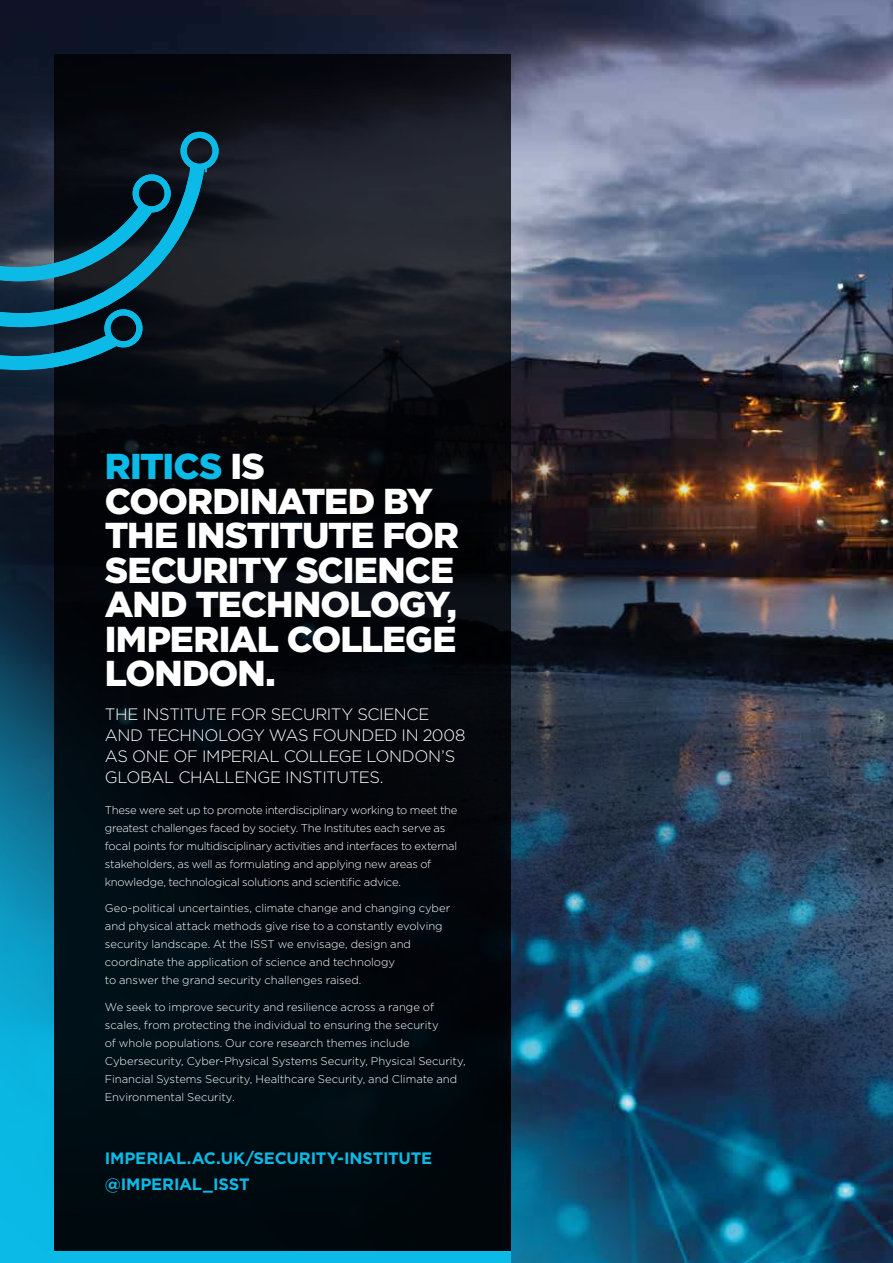
<style>
.page{position:relative;width:893px;height:1263px;background:#fff}
.page>*{position:absolute;margin:0;border:0;box-sizing:border-box;transform-origin:0 0}
.t1{font:900 36px/34.5px "Gotham";letter-spacing:-.025em;color:#fff}
.t2{font:300 16.5px/21px "Gotham";letter-spacing:-.025em;color:#fff}
.t3{font:700 16.5px/25.2px "Gotham";letter-spacing:-.015em;color:#0bbae6}
.t4{font:300 11.25px/18px "Gotham";letter-spacing:-.01em;color:#fff}
.s1{color:#0bbae6}
</style>
<div class="page">
<img style="left:0;top:0;width:893px;height:1263px">
<svg style="left:54px;top:54px;width:456px;height:1197px;background:#070c12"></svg>
<svg style="left:0;top:132px;width:219px;height:237px;background:#123646"></svg>
<div style="left:54px;top:1251px;width:456px;height:12px;background:#0bbae6"></div>
<h1 class="t1" style="left:105px;top:449px;width:356px"><span class="s1">RITICS</span> IS<br>COORDINATED BY<br>THE INSTITUTE FOR<br>SECURITY SCIENCE<br>AND TECHNOLOGY,<br>IMPERIAL COLLEGE<br>LONDON.</h1>
<h2 class="t2" style="left:105px;top:703px;width:362px">THE INSTITUTE FOR SECURITY SCIENCE AND TECHNOLOGY WAS FOUNDED IN 2008<br>AS ONE OF IMPERIAL COLLEGE LONDON’S GLOBAL CHALLENGE INSTITUTES.</h2>
<p class="t4" style="left:105px;top:801px;width:354px">These were set up to promote interdisciplinary working to meet the greatest challenges faced by society. The Institutes each serve as focal points for multidisciplinary activities and interfaces to external stakeholders, as well as formulating and applying new areas of knowledge, technological solutions and scientific advice.</p>
<p class="t4" style="left:105px;top:899px;width:347px">Geo-political uncertainties, climate change and changing cyber and physical attack methods give rise to a constantly evolving security landscape. At the ISST we envisage, design and coordinate the application of science and technology<br>to answer the grand security challenges raised.</p>
<p class="t4" style="left:105px;top:998px;width:362px">We seek to improve security and resilience across a range of scales, from protecting the individual to ensuring the security<br>of whole populations. Our core research themes include Cybersecurity, Cyber-Physical Systems Security, Physical Security, Financial Systems Security, Healthcare Security, and Climate and Environmental Security.</p>
<h2 class="t3" style="left:105px;top:1146px;width:329px">IMPERIAL.AC.UK/SECURITY-INSTITUTE @IMPERIAL_ISST</h2>
</div>
